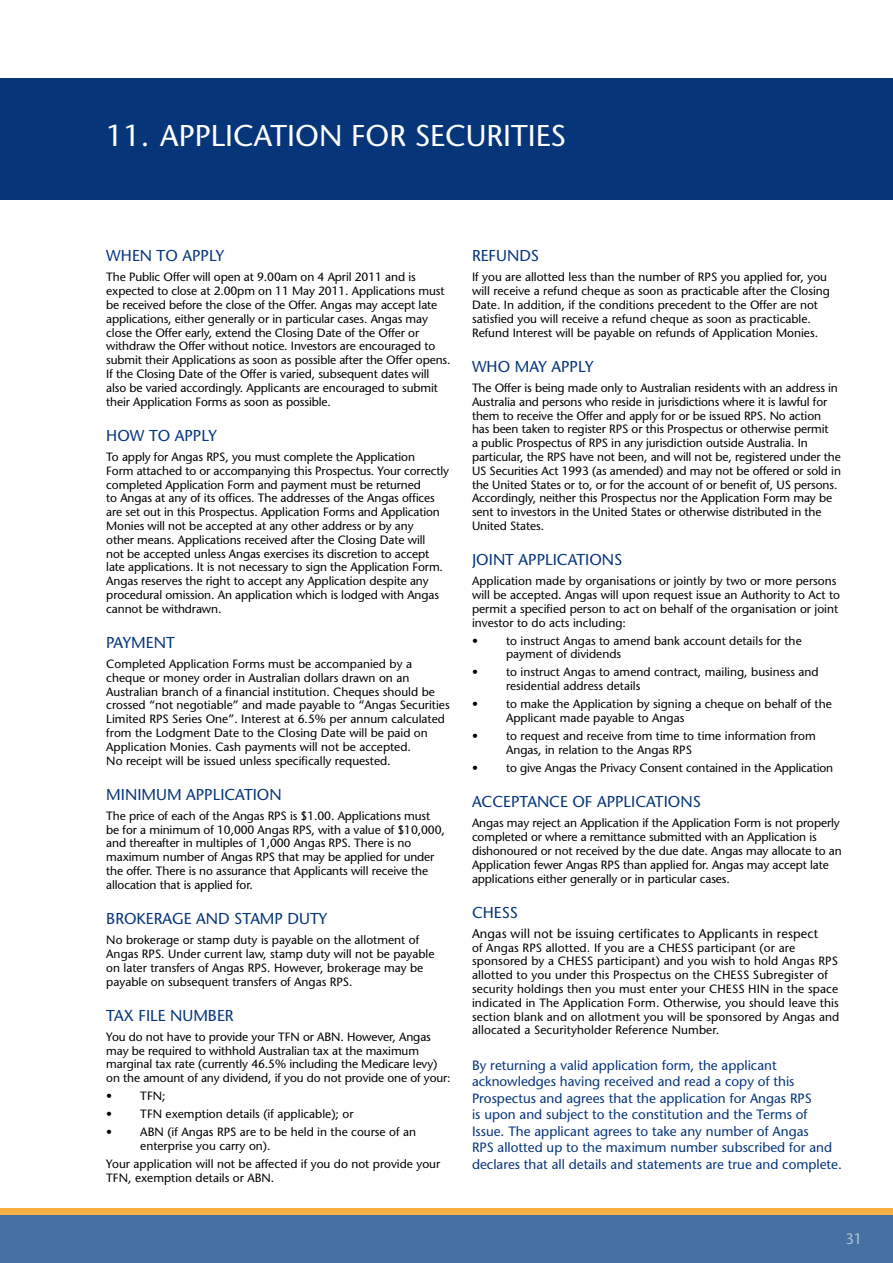
<style>
.page{position:relative;width:893px;height:1263px;background:#fff}
.page>*{position:absolute;margin:0;border:0;box-sizing:border-box;transform-origin:0 0}
.t1{font:30px "Stone Sans";color:#fff}
.t2{font:15.75px "Stone Sans";color:#06357a}
.t3{font:15px "Stone Sans";color:#b4c2d7}
.t4{font:13.5px/16.5px "Stone Sans";color:#06357a}
.t5{font:12.75px "Stone Sans";letter-spacing:.01em;color:#000}
.t6{font:12px/13.8px "Stone Sans";letter-spacing:-.01em;color:#000}
.t7{font:12px/13.8px "Stone Sans";letter-spacing:.01em;color:#000}
</style>
<div class="page">
<div style="left:0;top:78px;width:893px;height:122px;background:#06357a"></div>
<div style="left:1px;top:1215px;width:892px;height:48px;background:#4570a2"></div>
<div style="left:1px;top:1208px;width:892px;height:7px;background:#fbb042"></div>
<h1 class="t1" style="left:106px;top:118px;width:461px">11. APPLICATION FOR SECURITIES</h1>
<h2 class="t2" style="left:106px;top:246px;width:120px">WHEN TO APPLY</h2>
<p class="t6" style="left:106px;top:270px;width:346px">The Public Offer will open at 9.00am on 4 April 2011 and is expected to close at 2.00pm on 11 May 2011. Applications must be received before the close of the Offer. Angas may accept late applications, either generally or in particular cases. Angas may close the Offer early, extend the Closing Date of the Offer or withdraw the Offer without notice. Investors are encouraged to submit their Applications as soon as possible after the Offer opens.<br>If the Closing Date of the Offer is varied, subsequent dates will also be varied accordingly. Applicants are encouraged to submit their Application Forms as soon as possible.</p>
<h2 class="t2" style="left:106px;top:426px;width:112px">HOW TO APPLY</h2>
<p class="t6" style="left:106px;top:450px;width:344px">To apply for Angas RPS, you must complete the Application<br>Form attached to or accompanying this Prospectus. Your correctly completed Application Form and payment must be returned<br>to Angas at any of its offices. The addresses of the Angas offices are set out in this Prospectus. Application Forms and Application Monies will not be accepted at any other address or by any<br>other means. Applications received after the Closing Date will<br>not be accepted unless Angas exercises its discretion to accept late applications. It is not necessary to sign the Application Form.<br>Angas reserves the right to accept any Application despite any procedural omission. An application which is lodged with Angas cannot be withdrawn.</p>
<h2 class="t2" style="left:106px;top:633px;width:70px">PAYMENT</h2>
<p class="t6" style="left:106px;top:657px;width:345px">Completed Application Forms must be accompanied by a cheque or money order in Australian dollars drawn on an Australian branch of a financial institution. Cheques should be crossed “not negotiable” and made payable to “Angas Securities Limited RPS Series One”. Interest at 6.5% per annum calculated from the Lodgment Date to the Closing Date will be paid on Application Monies. Cash payments will not be accepted.<br>No receipt will be issued unless specifically requested.</p>
<h2 class="t2" style="left:106px;top:785px;width:177px">MINIMUM APPLICATION</h2>
<p class="t6" style="left:106px;top:809px;width:340px">The price of each of the Angas RPS is $1.00. Applications must be for a minimum of 10,000 Angas RPS, with a value of $10,000, and thereafter in multiples of 1,000 Angas RPS. There is no maximum number of Angas RPS that may be applied for under the offer. There is no assurance that Applicants will receive the allocation that is applied for.</p>
<h2 class="t2" style="left:106px;top:909px;width:222px">BROKERAGE AND STAMP DUTY</h2>
<p class="t6" style="left:106px;top:933px;width:330px">No brokerage or stamp duty is payable on the allotment of Angas RPS. Under current law, stamp duty will not be payable on later transfers of Angas RPS. However, brokerage may be payable on subsequent transfers of Angas RPS.</p>
<h2 class="t2" style="left:106px;top:1006px;width:129px">TAX FILE NUMBER</h2>
<p class="t6" style="left:106px;top:1030px;width:346px">You do not have to provide your TFN or ABN. However, Angas may be required to withhold Australian tax at the maximum marginal tax rate (currently 46.5% including the Medicare levy) on the amount of any dividend, if you do not provide one of your:</p>
<p class="t6" style="left:106px;top:1089px;width:61px">• TFN;</p>
<p class="t6" style="left:106px;top:1107px;width:249px">• TFN exemption details (if applicable); or</p>
<p class="t6" style="left:140px;top:1125px;width:277px;text-indent:-34px">• ABN (if Angas RPS are to be held in the course of an enterprise you carry on).</p>
<p class="t6" style="left:106px;top:1157px;width:336px">Your application will not be affected if you do not provide your<br>TFN, exemption details or ABN.</p>
<h2 class="t2" style="left:472px;top:246px;width:69px">REFUNDS</h2>
<p class="t6" style="left:472px;top:270px;width:360px">If you are allotted less than the number of RPS you applied for, you will receive a refund cheque as soon as practicable after the Closing Date. In addition, if the conditions precedent to the Offer are not satisfied you will receive a refund cheque as soon as practicable.<br>Refund Interest will be payable on refunds of Application Monies.</p>
<h2 class="t2" style="left:472px;top:357px;width:123px">WHO MAY APPLY</h2>
<p class="t6" style="left:472px;top:381px;width:370px">The Offer is being made only to Australian residents with an address in Australia and persons who reside in jurisdictions where it is lawful for them to receive the Offer and apply for or be issued RPS. No action has been taken to register RPS or this Prospectus or otherwise permit<br>a public Prospectus of RPS in any jurisdiction outside Australia. In particular, the RPS have not been, and will not be, registered under the US Securities Act 1993 (as amended) and may not be offered or sold in the United States or to, or for the account of or benefit of, US persons.<br>Accordingly, neither this Prospectus nor the Application Form may be sent to investors in the United States or otherwise distributed in the United States.</p>
<h2 class="t2" style="left:472px;top:550px;width:152px">JOINT APPLICATIONS</h2>
<p class="t6" style="left:472px;top:574px;width:370px">Application made by organisations or jointly by two or more persons will be accepted. Angas will upon request issue an Authority to Act to permit a specified person to act on behalf of the organisation or joint investor to do acts including:</p>
<p class="t6" style="left:506px;top:634px;width:297px;text-indent:-34px">• to instruct Angas to amend bank account details for the payment of dividends</p>
<p class="t6" style="left:506px;top:665px;width:314px;text-indent:-34px">• to instruct Angas to amend contract, mailing, business and residential address details</p>
<p class="t6" style="left:506px;top:697px;width:327px;text-indent:-34px">• to make the Application by signing a cheque on behalf of the<br>Applicant made payable to Angas</p>
<p class="t6" style="left:506px;top:729px;width:311px;text-indent:-34px">• to request and receive from time to time information from<br>Angas, in relation to the Angas RPS</p>
<p class="t6" style="left:472px;top:761px;width:363px">• to give Angas the Privacy Consent contained in the Application</p>
<h2 class="t2" style="left:472px;top:792px;width:230px">ACCEPTANCE OF APPLICATIONS</h2>
<p class="t6" style="left:472px;top:816px;width:371px">Angas may reject an Application if the Application Form is not properly completed or where a remittance submitted with an Application is dishonoured or not received by the due date. Angas may allocate to an Application fewer Angas RPS than applied for. Angas may accept late applications either generally or in particular cases.</p>
<h2 class="t2" style="left:472px;top:903px;width:48px">CHESS</h2>
<p class="t5" style="left:472px;top:926px;width:348px">Angas will not be issuing certificates to Applicants in respect</p>
<p class="t7" style="left:472px;top:940px;width:369px">of Angas RPS allotted. If you are a CHESS participant (or are sponsored by a CHESS participant) and you wish to hold Angas RPS allotted to you under this Prospectus on the CHESS Subregister of security holdings then you must enter your CHESS HIN in the space indicated in The Application Form. Otherwise, you should leave this section blank and on allotment you will be sponsored by Angas and allocated a Securityholder Reference Number.</p>
<p class="t4" style="left:472px;top:1057px;width:371px">By returning a valid application form, the applicant acknowledges having received and read a copy of this Prospectus and agrees that the application for Angas RPS<br>is upon and subject to the constitution and the Terms of Issue. The applicant agrees to take any number of Angas<br>RPS allotted up to the maximum number subscribed for and declares that all details and statements are true and complete.</p>
<p class="t3" style="left:845px;top:1229px;width:19px">31</p>
</div>
